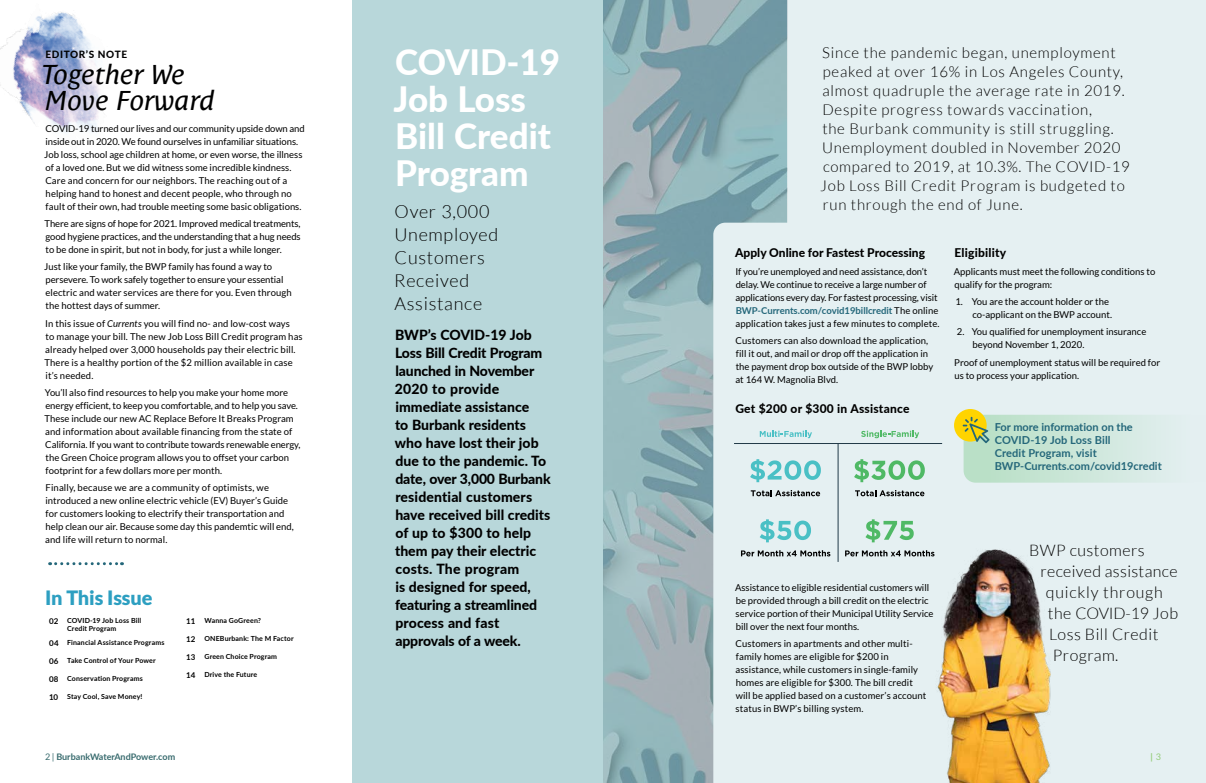
<style>
.page{position:relative;width:1206px;height:783px;background:#fff}
.page>*{position:absolute;margin:0;border:0;box-sizing:border-box;transform-origin:0 0}
.t1{font:800 35px/37px "Lato";letter-spacing:-.005em;color:#fff}
.t2{font:italic 27px/26px "Costa Std";color:#000}
.t3{font:900 19.8px "Lato";letter-spacing:-.005em;color:#2d9fc1}
.t4{font:300 18px/23px "Lato";letter-spacing:.04em;color:#000}
.t5{font:300 16px "Lato";letter-spacing:.03em;color:#000}
.t6{font:300 16px "Lato";letter-spacing:.05em;color:#000}
.t7{font:300 16px "Lato";letter-spacing:-.01em;color:#000}
.t8{font:300 15px/19px "Lato";letter-spacing:.05em;color:#000}
.t9{font:800 14px/18px "Lato";color:#000}
.t10{font:800 12px "Lato";letter-spacing:.01em;color:#000}
.t11{font:700 11px/13px "Lato";color:#24677a}
.t12{font:800 10px "Lato";letter-spacing:.06em;color:#000}
.t13{font:9.5px/13px "Lato";color:#000}
.t14{font:700 9px "Lato";letter-spacing:-.005em;color:#386b6e}
.t15{font:700 9px "Lato";color:#94cc79}
.t16{font:700 7px/8.4px "Lato";letter-spacing:.02em;color:#000}
.s1{font-style:italic}
.s2{font-size:8px}
.s3{font-weight:400}
.s4{font-weight:700;color:#24677a}
</style>
<div class="page">
<svg style="left:352px;top:0;width:435px;height:783px;background:#aac9cd"></svg>
<div style="left:787px;top:0;width:419px;height:223px;background:#e5f0f2"></div>
<div style="left:713px;top:223px;width:493px;height:560px;background:#e5f0f2"></div>
<img style="left:0;top:12px;width:100px;height:121px">
<div style="left:954px;top:409px;width:33px;height:33px;background:#ffd400;border-radius:50%"></div>
<svg style="left:963px;top:415px;width:243px;height:68px;background:#cee5d4"></svg>
<img style="left:890px;top:538px;width:203px;height:245px">
<svg style="left:50px;top:562px;width:73px;height:3px"></svg>
<svg style="left:861px;top:431px;width:58px;height:7px"></svg>
<hr style="left:734px;top:443px;width:208px;height:1px;background:#223a48">
<hr style="left:838px;top:444px;width:1px;height:118px;background:#223a48">
<svg style="left:854px;top:459px;width:71px;height:23px;background:#a4d8b5"></svg>
<svg style="left:855px;top:490px;width:69px;height:6px"></svg>
<svg style="left:865px;top:519px;width:49px;height:23px"></svg>
<svg style="left:845px;top:550px;width:90px;height:6px"></svg>
<svg style="left:760px;top:431px;width:52px;height:7px"></svg>
<svg style="left:750px;top:459px;width:71px;height:23px;background:#a2dbde"></svg>
<svg style="left:751px;top:490px;width:69px;height:6px"></svg>
<svg style="left:760px;top:519px;width:51px;height:23px"></svg>
<svg style="left:741px;top:550px;width:89px;height:6px"></svg>
<p class="t12" style="left:46px;top:47px;width:83px">EDITOR’S NOTE</p>
<h2 class="t2" style="left:42px;top:62px;width:175px">Together We<br>Move Forward</h2>
<p class="t13" style="left:44px;top:122px;width:262px">COVID-19 turned our lives and our community upside down and inside out in 2020. We found ourselves in unfamiliar situations.<br>Job loss, school age children at home, or even worse, the illness of a loved one. But we did witness some incredible kindness.<br>Care and concern for our neighbors. The reaching out of a helping hand to honest and decent people, who through no fault of their own, had trouble meeting some basic obligations.</p>
<p class="t13" style="left:45px;top:217px;width:258px;text-align:justify">There are signs of hope for 2021. Improved medical treatments, good hygiene practices, and the understanding that a hug needs to be done in spirit, but not in body, for just a while longer.</p>
<p class="t13" style="left:44px;top:260px;width:249px">Just like your family, the BWP family has found a way to persevere. To work safely together to ensure your essential electric and water services are there for you. Even through the hottest days of summer.</p>
<p class="t13" style="left:45px;top:317px;width:260px">In this issue of <span class="s1">Currents</span> you will find no- and low-cost ways<br>to manage your bill. The new Job Loss Bill Credit program has already helped over 3,000 households pay their electric bill.<br>There is a healthy portion of the $2 million available in case it’s needed.</p>
<p class="t13" style="left:45px;top:386px;width:257px">You’ll also find resources to help you make your home more energy efficient, to keep you comfortable, and to help you save.<br>These include our new AC Replace Before It Breaks Program and information about available financing from the state of California. If you want to contribute towards renewable energy, the Green Choice program allows you to offset your carbon footprint for a few dollars more per month.</p>
<p class="t13" style="left:45px;top:481px;width:250px">Finally, because we are a community of optimists, we introduced a new online electric vehicle (EV) Buyer’s Guide for customers looking to electrify their transportation and help clean our air. Because some day this pandemtic will end, and life will return to normal.</p>
<h3 class="t3" style="left:45px;top:586px;width:109px">In This Issue</h3>
<p class="t16" style="left:67px;top:616px;width:76px;text-indent:-18px"><span class="s2">02</span> COVID-19 Job Loss Bill<br>Credit Program</p>
<p class="t16" style="left:49px;top:638px;width:117px"><span class="s2">04</span> Financial Assistance Programs</p>
<p class="t16" style="left:49px;top:656px;width:108px"><span class="s2">06</span> Take Control of Your Power</p>
<p class="t16" style="left:49px;top:674px;width:95px"><span class="s2">08</span> Conservation Programs</p>
<p class="t16" style="left:49px;top:692px;width:95px"><span class="s2">10</span> Stay Cool, Save Money!</p>
<p class="t16" style="left:186px;top:616px;width:76px"><span class="s2">11</span> Wanna GoGreen?</p>
<p class="t16" style="left:186px;top:634px;width:109px"><span class="s2">12</span> ONEBurbank: The M Factor</p>
<p class="t16" style="left:186px;top:652px;width:92px"><span class="s2">13</span> Green Choice Program</p>
<p class="t16" style="left:186px;top:670px;width:72px"><span class="s2">14</span> Drive the Future</p>
<p class="t14" style="left:45px;top:750px;width:132px"><span class="s3">2 |</span> BurbankWaterAndPower.com</p>
<h1 class="t1" style="left:393px;top:43px;width:168px">COVID-19<br>Job Loss<br>Bill Credit<br>Program</h1>
<h3 class="t4" style="left:394px;top:200px;width:106px">Over 3,000<br>Unemployed<br>Customers<br>Received<br>Assistance</h3>
<p class="t9" style="left:395px;top:325px;width:157px">BWP’s COVID-19 Job<br>Loss Bill Credit Program launched in November<br>2020 to provide immediate assistance<br>to Burbank residents who have lost their job due to the pandemic. To date, over 3,000 Burbank residential customers have received bill credits of up to $300 to help them pay their electric costs. The program<br>is designed for speed, featuring a streamlined process and fast approvals of a week.</p>
<p class="t8" style="left:820px;top:43px;width:311px">Since the pandemic began, unemployment peaked at over 16% in Los Angeles County, almost quadruple the average rate in 2019.<br>Despite progress towards vaccination,<br>the Burbank community is still struggling.<br>Unemployment doubled in November 2020 compared to 2019, at 10.3%. The COVID-19<br>Job Loss Bill Credit Program is budgeted to run through the end of June.</p>
<p class="t10" style="left:735px;top:244px;width:191px">Apply Online for Fastest Processing</p>
<p class="t13" style="left:735px;top:265px;width:206px">If you’re unemployed and need assistance, don’t delay. We continue to receive a large number of applications every day. For fastest processing, visit <span class="s4">BWP-Currents.com/covid19billcredit</span> The online application takes just a few minutes to complete.</p>
<p class="t13" style="left:736px;top:334px;width:199px">Customers can also download the application, fill it out, and mail or drop off the application in the payment drop box outside of the BWP lobby at 164 W. Magnolia Blvd.</p>
<p class="t10" style="left:735px;top:400px;width:176px">Get $200 or $300 in Assistance</p>
<p class="t10" style="left:954px;top:244px;width:53px">Eligibility</p>
<p class="t13" style="left:954px;top:265px;width:203px">Applicants must meet the following conditions to qualify for the program:</p>
<p class="t13" style="left:972px;top:295px;width:141px;text-indent:-17px">1. You are the account holder or the co-applicant on the BWP account.</p>
<p class="t13" style="left:973px;top:325px;width:175px;text-indent:-16px">2. You qualified for unemployment insurance beyond November 1, 2020.</p>
<p class="t13" style="left:954px;top:356px;width:207px">Proof of unemployment status will be required for us to process your application.</p>
<p class="t11" style="left:995px;top:420px;width:169px">For more information on the<br>COVID-19 Job Loss Bill<br>Credit Program, visit<br>BWP-Currents.com/covid19credit</p>
<p class="t13" style="left:735px;top:581px;width:200px">Assistance to eligible residential customers will be provided through a bill credit on the electric service portion of their Municipal Utility Service bill over the next four months.</p>
<p class="t13" style="left:736px;top:637px;width:192px">Customers in apartments and other multi&shy;family homes are eligible for $200 in assistance, while customers in single-family homes are eligible for $300. The bill credit will be applied based on a customer’s account status in BWP’s billing system.</p>
<h3 class="t5" style="left:1029px;top:542px;width:117px">BWP customers</h3>
<h3 class="t5" style="left:1041px;top:563px;width:138px">received assistance</h3>
<h3 class="t6" style="left:1046px;top:584px;width:118px">quickly through</h3>
<h3 class="t7" style="left:1048px;top:605px;width:132px">the COVID-19 Job</h3>
<h3 class="t5" style="left:1049px;top:626px;width:111px">Loss Bill Credit</h3>
<h3 class="t5" style="left:1053px;top:647px;width:67px">Program.</h3>
<p class="t15" style="left:1150px;top:750px;width:12px">| <span class="s3">3</span></p>
</div>
